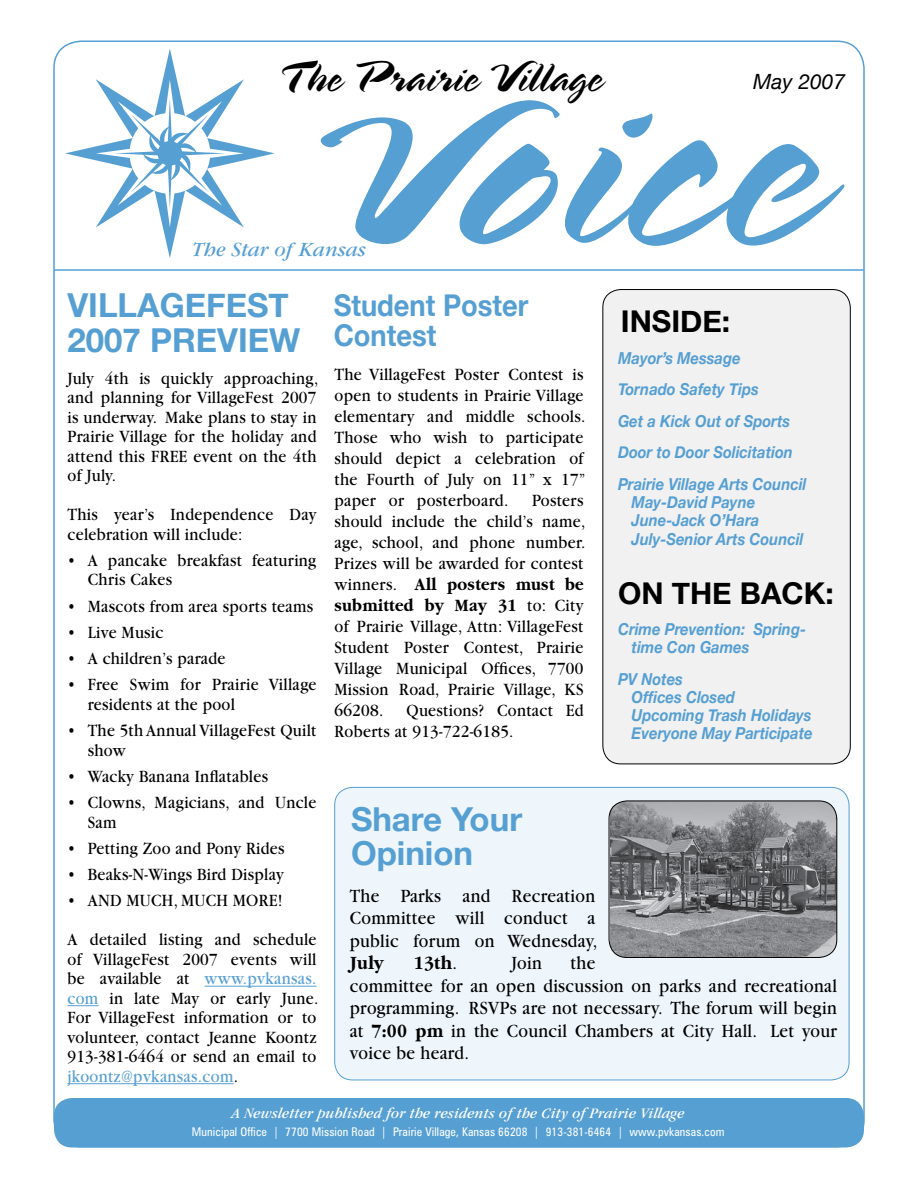
<style>
.page{position:relative;width:918px;height:1188px;background:#fff}
.page>*{position:absolute;margin:0;border:0;box-sizing:border-box;transform-origin:0 0}
.t1{font:270px "Spring LP";color:#569fd3;scale:1.1 1}
.t2{font:45px "Spring LP";letter-spacing:.01em;color:#000}
.t3{font:700 33px/34.5px "Helvetica Neue";color:#569fd3}
.t4{font:700 30px/30px "Helvetica Neue";color:#569fd3;scale:.91 1}
.t5{font:700 30px "Helvetica Neue";color:#000}
.t6{font:italic 21px "Garamond";color:#569fd3}
.t7{font:italic 21px "Helvetica Neue";color:#000}
.t8{font:19.5px/22.5px "Garamond";letter-spacing:.02em;color:#000;text-align:justify;scale:.9 1}
.t9{font:700 19.5px "Garamond";letter-spacing:.02em;color:#000;scale:.9 1}
.t10{font:18px/21px "Garamond";letter-spacing:.02em;color:#000;scale:.9 1}
.t11{font:italic 700 16.5px/18px "Helvetica Neue";color:#569fd3;scale:.9 1}
.t12{font:italic condensed 15px "Garamond";letter-spacing:.01em;color:#fff;scale:1.2 1}
.t13{font:condensed 12px "Zurich BT";letter-spacing:.01em;color:#fff}
.s1{font-size:210px}
.s2{color:#569fd3}
.s3{font-weight:700}
.s4{font-weight:400}
</style>
<div class="page">
<div style="left:335px;top:787px;width:514px;height:293px;background:#eef5fb;border-radius:18px"></div>
<div style="left:334px;top:787px;width:515px;height:293px;border:1px solid #569fd3;border-radius:18px"></div>
<hr style="left:205px;top:986px;width:111px;height:1px;background:#569fd3">
<hr style="left:68px;top:1005px;width:31px;height:1px;background:#569fd3">
<hr style="left:68px;top:1083px;width:166px;height:1px;background:#569fd3">
<div style="left:54px;top:1098px;width:810px;height:50px;background:#569fd3;border-radius:18px"></div>
<hr style="left:54px;top:269px;width:810px;height:2px;background:#569fd3">
<div style="left:603px;top:290px;width:247px;height:474px;background:#f1f1f2;border-radius:18px"></div>
<div style="left:603px;top:289px;width:247px;height:475px;border:1px solid #000;border-radius:18px"></div>
<svg style="left:65px;top:49px;width:210px;height:209px"></svg>
<svg style="left:96px;top:80px;width:148px;height:147px"></svg>
<div style="left:158px;top:141px;width:24px;height:25px;background:#569fd3;border-radius:50%"></div>
<img style="left:610px;top:801px;width:227px;height:156px;border-radius:18px">
<div style="left:609px;top:801px;width:228px;height:157px;border:1px solid #000;border-radius:18px"></div>
<h2 class="t2" style="left:277px;top:51px;width:327px">T he Prairie Village</h2>
<p class="t7" style="left:753px;top:69px;width:93px">May 2007</p>
<h1 class="t1" style="left:302px;top:1px;width:470px"><span class="s1">V</span>oice</h1>
<p class="t6" style="left:192px;top:238px;width:175px">The Star of Kansas</p>
<h3 class="t3" style="left:68px;top:287px;width:234px">VILLAGEFEST<br>2007 PREVIEW</h3>
<h3 class="t4" style="left:334px;top:289px;width:215px">Student Poster<br>Contest</h3>
<h3 class="t5" style="left:621px;top:303px;width:111px">INSIDE:</h3>
<p class="t11" style="left:618px;top:342px;width:211px;line-height:31.5px">Mayor’s Message<br>Tornado Safety Tips<br>Get a Kick Out of Sports<br>Door to Door Solicitation<br>Prairie Village Arts Council</p>
<p class="t11" style="left:632px;top:493px;width:144px">May-David Payne<br>June-Jack O’Hara</p>
<p class="t11" style="left:632px;top:530px;width:192px">July-Senior Arts Council</p>
<h3 class="t5" style="left:618px;top:575px;width:217px">ON THE BACK:</h3>
<p class="t11" style="left:632px;top:620px;width:196px;text-indent:-14px">Crime Prevention: Spring&shy;time Con Games</p>
<p class="t11" style="left:632px;top:670px;width:203px;text-indent:-14px">PV Notes<br>Offices Closed<br>Upcoming Trash Holidays<br>Everyone May Participate</p>
<p class="t10" style="left:334px;top:364px;width:281px">The VillageFest Poster Contest is open to students in Prairie Village elementary and middle schools.<br>Those who wish to participate should depict a celebration of the Fourth of July on 11” x 17” paper or posterboard.</p>
<p class="t10" style="left:68px;top:369px;width:280px;line-height:19.5px;text-align:justify">July 4th is quickly approaching, and planning for VillageFest 2007 is underway. Make plans to stay in Prairie Village for the holiday and attend this FREE event on the 4th of July.</p>
<p class="t10" style="left:68px;top:505px;width:278px;line-height:19.5px">This year’s Independence Day celebration will include:</p>
<p class="t10" style="left:88px;top:551px;width:256px;line-height:19.5px;text-indent:-20px">• A pancake breakfast featuring<br>Chris Cakes</p>
<p class="t10" style="left:68px;top:596px;width:275px">• Mascots from area sports teams</p>
<p class="t10" style="left:68px;top:622px;width:108px">• Live Music</p>
<p class="t10" style="left:68px;top:648px;width:177px">• A children’s parade</p>
<p class="t10" style="left:88px;top:675px;width:256px;line-height:19.5px;text-indent:-20px">• Free Swim for Prairie Village residents at the pool</p>
<p class="t10" style="left:88px;top:721px;width:256px;line-height:19.5px;text-indent:-20px">• The 5th Annual VillageFest Quilt show</p>
<p class="t10" style="left:68px;top:766px;width:224px">• Wacky Banana Inflatables</p>
<p class="t10" style="left:88px;top:793px;width:256px;line-height:19.5px;text-indent:-20px">• Clowns, Magicians, and Uncle<br>Sam</p>
<p class="t10" style="left:68px;top:838px;width:243px">• Petting Zoo and Pony Rides</p>
<p class="t10" style="left:68px;top:864px;width:242px">• Beaks-N-Wings Bird Display</p>
<p class="t10" style="left:68px;top:881px;width:278px;line-height:39px">• AND MUCH, MUCH MORE!<br>A detailed listing and schedule</p>
<p class="t10" style="left:68px;top:950px;width:280px;line-height:19.5px;text-align:justify">of VillageFest 2007 events will be available at <span class="s2">www.pvkansas. com</span> in late May or early June.<br>For VillageFest information or to volunteer, contact Jeanne Koontz 913-381-6464 or send an email to <span class="s2">jkoontz@pvkansas.com</span>.</p>
<p class="t12" style="left:232px;top:1105px;width:379px">A Newsletter published for the residents of the City of Prairie Village</p>
<p class="t13" style="left:192px;top:1125px;width:534px">Municipal Office | 7700 Mission Road | Prairie Village, Kansas 66208 | 913-381-6464 | www.pvkansas.com</p>
<p class="t10" style="left:334px;top:490px;width:280px;text-align:justify;text-indent:198px">Posters should include the child’s name, age, school, and phone number.<br>Prizes will be awarded for contest winners. <span class="s3">All posters must be submitted by May 31</span> to: City of Prairie Village, Attn: VillageFest Student Poster Contest, Prairie Village Municipal Offices, 7700<br>Mission Road, Prairie Village, KS 66208.</p>
<p class="t10" style="left:334px;top:700px;width:278px;text-indent:72px">Questions? Contact Ed<br>Roberts at 913-722-6185.</p>
<h3 class="t3" style="left:351px;top:801px;width:173px">Share Your<br>Opinion</h3>
<p class="t8" style="left:350px;top:885px;width:277px">The Parks and Recreation Committee will conduct a public forum on Wednesday,</p>
<p class="t9" style="left:350px;top:953px;width:39px">July</p>
<p class="t9" style="left:414px;top:953px;width:50px">13th<span class="s4">.</span></p>
<p class="t8" style="left:512px;top:952px;width:35px">Join</p>
<p class="t8" style="left:350px;top:952px;width:543px;text-align:left;text-indent:221px">the<br>committee for an open discussion on parks and recreational programming. RSVPs are not necessary. The forum will begin at <span class="s3">7:00 pm</span> in the Council Chambers at City Hall. Let your voice be heard.</p>
</div>
